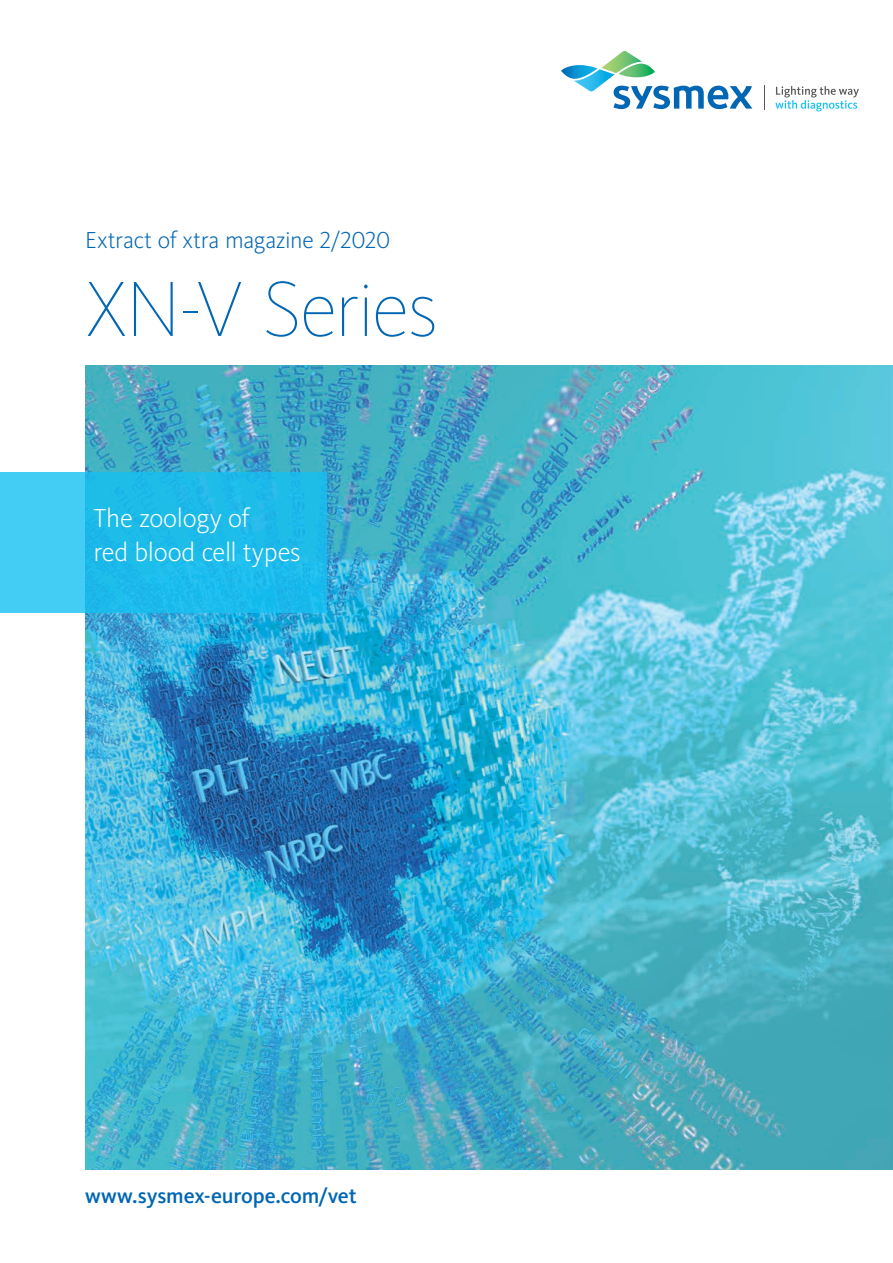
<style>
.page{position:relative;width:893px;height:1263px;background:#fff}
.page>*{position:absolute;margin:0;border:0;box-sizing:border-box;transform-origin:0 0}
.t1{font:100 81px "Kievit Pro";letter-spacing:-.025em;color:#0166b3}
.t2{font:300 27px/34.5px "Kievit Pro";letter-spacing:-.01em;color:#fff}
.t3{font:300 24px "Kievit Pro";letter-spacing:-.015em;color:#0166b3}
.t4{font:500 21.75px "Kievit Pro";letter-spacing:-.01em;color:#0166b3}
</style>
<div class="page">
<img style="left:85px;top:366px;width:808px;height:803px">
<svg style="left:561px;top:51px;width:191px;height:58px"></svg>
<svg style="left:764px;top:86px;width:1px;height:24px"></svg>
<svg style="left:775px;top:86px;width:84px;height:25px"></svg>
<svg style="left:0;top:472px;width:326px;height:140px;background:#26bfec"></svg>
<p class="t3" style="left:85px;top:226px;width:307px">Extract of xtra magazine 2/2020</p>
<h1 class="t1" style="left:85px;top:261px;width:355px">XN-V Series</h1>
<p class="t2" style="left:94px;top:500px;width:209px">The zoology of<br>red blood cell types</p>
<p class="t4" style="left:85px;top:1183px;width:273px">www.sysmex-europe.com/vet</p>
</div>
